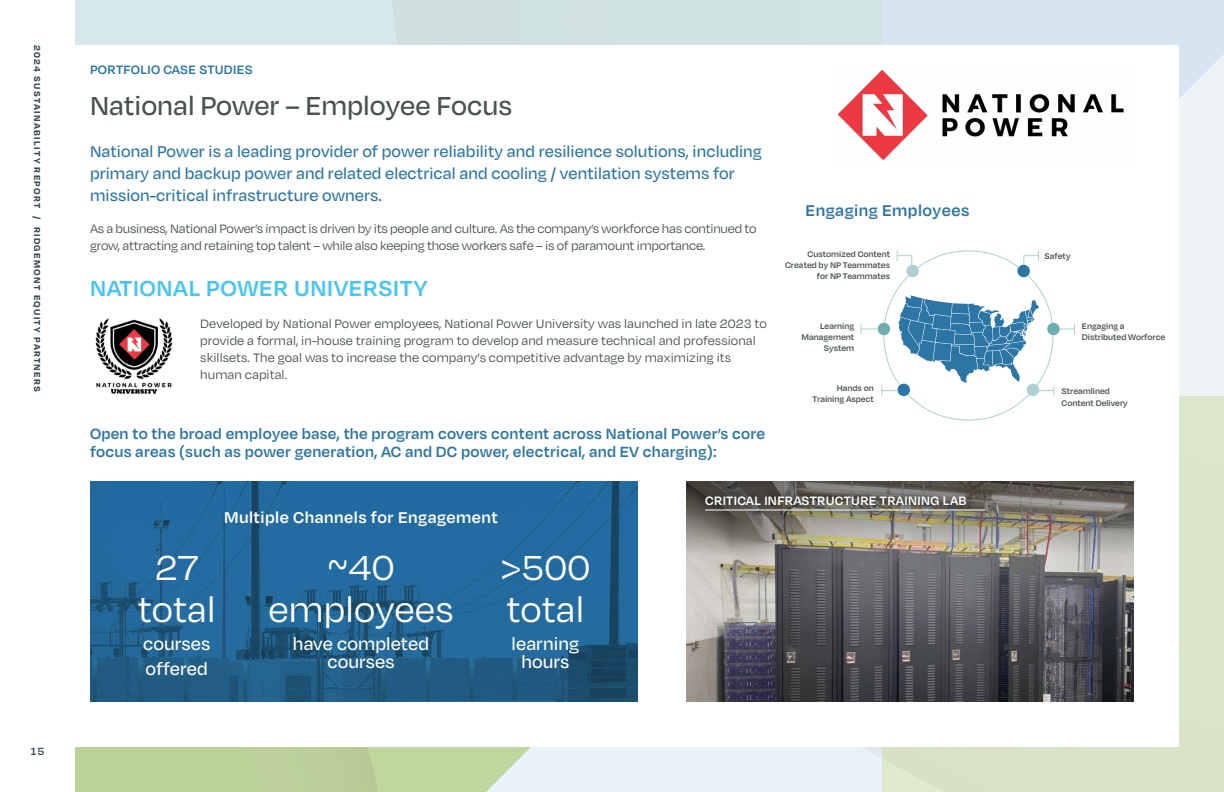
<style>
.page{position:relative;width:1224px;height:792px;background:#fff}
.page>*{position:absolute;margin:0;border:0;box-sizing:border-box;transform-origin:0 0}
.t1{font:40px/42px "Degular";letter-spacing:.005em;color:#fff;text-align:center}
.t2{font:500 30px "Degular";color:#49534e}
.t3{font:600 25px "Degular";letter-spacing:.025em;color:#45c5f4}
.t4{font:500 20px/18px "Degular";letter-spacing:.005em;color:#fff;text-align:center}
.t5{font:500 18px/21.6px "Degular";letter-spacing:.005em;color:#2b76a5}
.t6{font:600 18px "Degular";letter-spacing:.025em;color:#fff}
.t7{font:600 18px "Degular";letter-spacing:.025em;color:#2b76a5}
.t8{font:600 17px/18px "Degular";letter-spacing:.015em;color:#2b76a5}
.t9{font:14px/17px "Degular";color:#49534e}
.t10{font:600 14px "Degular";letter-spacing:.025em;color:#fff}
.t11{font:600 14px "Degular";letter-spacing:.025em;color:#2b76a5}
.t12{font:600 12px "Degular";color:#344853}
.t13{font:700 10px "Degular";letter-spacing:.13em;color:#344853}
.t14{font:600 9.4px/11.3px "Degular";color:#49534e;text-align:right}
</style>
<div class="page">
<div style="left:75px;top:0;width:807px;height:396px;background:#d6e8e9"></div>
<div style="left:75px;top:747px;width:312px;height:45px;background:#bcd29b"></div>
<svg style="left:387px;top:747px;width:495px;height:45px;background:#ddeae2"></svg>
<div style="left:882px;top:396px;width:342px;height:396px;background:#dae4c8"></div>
<svg style="left:882px;top:0;width:342px;height:396px;background:#e1ebf1"></svg>
<div style="left:45px;top:45px;width:1134px;height:702px;background:#fff"></div>
<img style="left:686px;top:556px;width:448px;height:146px">
<img style="left:686px;top:481px;width:448px;height:75px">
<img style="left:90px;top:481px;width:548px;height:221px">
<img style="left:95px;top:318px;width:78px;height:76px">
<img style="left:838px;top:70px;width:286px;height:90px">
<div style="left:697px;top:487px;width:295px;height:32px;background:#000;opacity:.85"></div>
<hr style="left:705px;top:510px;width:280px;height:1px;background:#fff">
<svg style="left:861px;top:250px;width:214px;height:171px"></svg>
<p class="t13" style="left:44px;top:45px;width:348px;rotate:90deg">2024 SUSTAINABILITY REPORT / RIDGEMONT EQUITY PARTNERS</p>
<p class="t12" style="left:31px;top:744px;width:15px">15</p>
<p class="t11" style="left:90px;top:61px;width:164px">PORTFOLIO CASE STUDIES</p>
<h2 class="t2" style="left:90px;top:88px;width:424px">National Power – Employee Focus</h2>
<p class="t5" style="left:90px;top:140px;width:673px">National Power is a leading provider of power reliability and resilience solutions, including primary and backup power and related electrical and cooling / ventilation systems for mission-critical infrastructure owners.</p>
<p class="t9" style="left:90px;top:219px;width:668px">As a business, National Power’s impact is driven by its people and culture. As the company’s workforce has continued to grow, attracting and retaining top talent – while also keeping those workers safe – is of paramount importance.</p>
<h3 class="t3" style="left:90px;top:273px;width:339px">NATIONAL POWER UNIVERSITY</h3>
<p class="t9" style="left:200px;top:315px;width:568px">Developed by National Power employees, National Power University was launched in late 2023 to provide a formal, in-house training program to develop and measure technical and professional skillsets. The goal was to increase the company’s competitive advantage by maximizing its human capital.</p>
<p class="t8" style="left:90px;top:424px;width:677px">Open to the broad employee base, the program covers content across National Power’s core focus areas (such as power generation, AC and DC power, electrical, and EV charging):</p>
<p class="t7" style="left:806px;top:199px;width:165px">Engaging Employees</p>
<p class="t14" style="left:785px;top:248px;width:107px">Customized Content<br>Created by NP Teammates for NP Teammates</p>
<p class="t14" style="left:802px;top:320px;width:54px">Learning<br>Management<br>System</p>
<p class="t14" style="left:812px;top:382px;width:63px">Hands on<br>Training Aspect</p>
<h1 class="t1" style="left:138px;top:545px;width:79px">27 total</h1>
<h3 class="t4" style="left:143px;top:631px;width:69px;line-height:25px;text-align:left">courses offered</h3>
<p class="t6" style="left:224px;top:506px;width:275px">Multiple Channels for Engagement</p>
<h1 class="t1" style="left:269px;top:545px;width:187px">~40 employees</h1>
<h3 class="t4" style="left:293px;top:634px;width:138px">have completed courses</h3>
<h1 class="t1" style="left:501px;top:545px;width:91px;text-align:left">&gt;500 total</h1>
<h3 class="t4" style="left:512px;top:634px;width:69px">learning hours</h3>
<p class="t10" style="left:705px;top:492px;width:263px">CRITICAL INFRASTRUCTURE TRAINING LAB</p>
<p class="t14" style="left:1045px;top:250px;width:27px">Safety</p>
<p class="t14" style="left:1082px;top:320px;width:85px;text-align:left">Engaging a<br>Distributed Worforce</p>
<p class="t14" style="left:1061px;top:385px;width:68px;text-align:left">Streamlined<br>Content Delivery</p>
</div>
